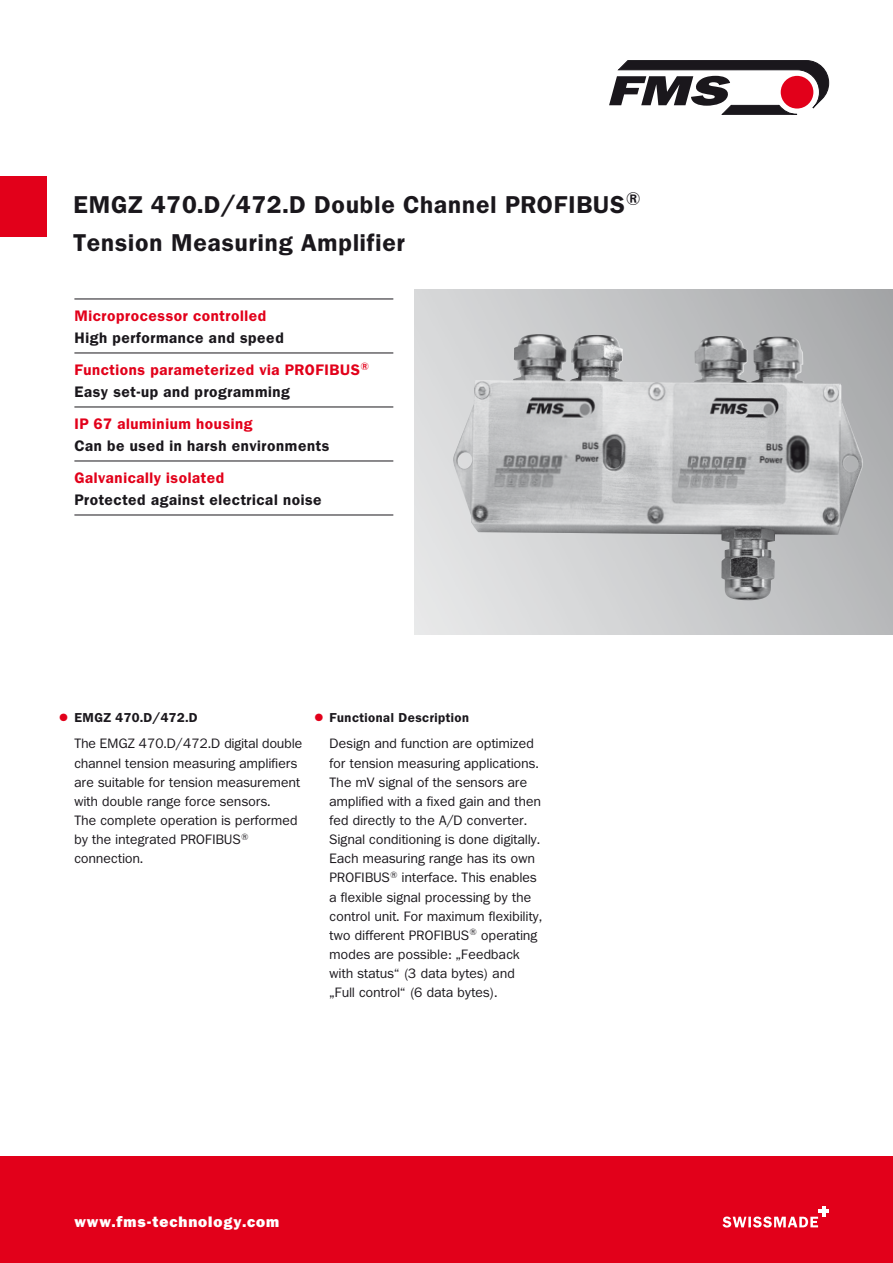
<style>
.page{position:relative;width:893px;height:1263px;background:#fff}
.page>*{position:absolute;margin:0;border:0;box-sizing:border-box;transform-origin:0 0}
.t1{font:600 24px/38.2px "Franklin ITCBQ";letter-spacing:.04em;color:#1a171c}
.t2{font:600 15px/32px "Franklin ITCBQ";letter-spacing:.04em;color:#e2001a}
.t3{font:600 15px "Franklin ITCBQ";letter-spacing:.04em;color:#1a171c}
.t4{font:800 15px "Franklin ITCBQ";letter-spacing:.06em;color:#fff}
.t5{font:13.5px/19.2px "Franklin ITCBQ";letter-spacing:.025em;color:#1a171c}
.t6{font:600 12.75px "Franklin ITCBQ";letter-spacing:.04em;color:#1a171c}
.s1{color:#1a171c}
.s2{color:#e2001a}
</style>
<div class="page">
<img style="left:415px;top:289px;width:478px;height:345px">
<img style="left:452px;top:336px;width:412px;height:264px">
<div style="left:0;top:1157px;width:893px;height:106px;background:#e2001a"></div>
<div style="left:0;top:176px;width:47px;height:61px;background:#e2001a"></div>
<hr style="left:74px;top:299px;width:319px;height:1px;background:#1a171c">
<hr style="left:74px;top:353px;width:319px;height:1px;background:#1a171c">
<hr style="left:74px;top:407px;width:319px;height:1px;background:#1a171c">
<hr style="left:74px;top:461px;width:319px;height:1px;background:#1a171c">
<hr style="left:74px;top:515px;width:319px;height:1px;background:#1a171c">
<svg style="left:609px;top:60px;width:220px;height:55px"></svg>
<svg style="left:722px;top:1206px;width:107px;height:21px"></svg>
<h1 class="t1" style="left:73px;top:186px;width:569px">EMGZ 470.D/472.D Double Channel PROFIBUS<sup>®<br></sup>Tension Measuring Amplifier</h1>
<p class="t2" style="left:74px;top:300px;width:193px">Microprocessor controlled</p>
<p class="t2" style="left:74px;top:322px;width:296px"><span class="s1">High performance and speed<br></span>Functions parameterized via PROFIBUS<sup>®</sup></p>
<p class="t3" style="left:74px;top:383px;width:217px">Easy set-up and programming</p>
<p class="t2" style="left:74px;top:408px;width:180px">IP 67 aluminium housing</p>
<p class="t3" style="left:74px;top:437px;width:256px">Can be used in harsh environments</p>
<p class="t2" style="left:74px;top:462px;width:151px">Galvanically isolated</p>
<p class="t3" style="left:74px;top:491px;width:249px">Protected against electrical noise</p>
<p class="t6" style="left:60px;top:711px;width:140px"><span class="s2">●</span> EMGZ 470.D/472.D</p>
<p class="t6" style="left:315px;top:711px;width:156px"><span class="s2">●</span> Functional Description</p>
<p class="t5" style="left:74px;top:734px;width:229px">The EMGZ 470.D/472.D digital double channel tension measuring amplifiers are suitable for tension measurement with double range force sensors.<br>The complete operation is performed by the integrated PROFIBUS<sup>® </sup>connection.</p>
<p class="t5" style="left:330px;top:734px;width:214px">Design and function are optimized for tension measuring applications.<br>The mV signal of the sensors are amplified with a fixed gain and then fed directly to the A/D converter.<br>Signal conditioning is done digitally.<br>Each measuring range has its own PROFIBUS<sup>®</sup> interface. This enables a flexible signal processing by the control unit. For maximum flexibility, two different PROFIBUS<sup>®</sup> operating modes are possible: „Feedback with status“ (3 data bytes) and „Full control“ (6 data bytes).</p>
<p class="t4" style="left:74px;top:1213px;width:206px">www.fms-technology.com</p>
</div>
